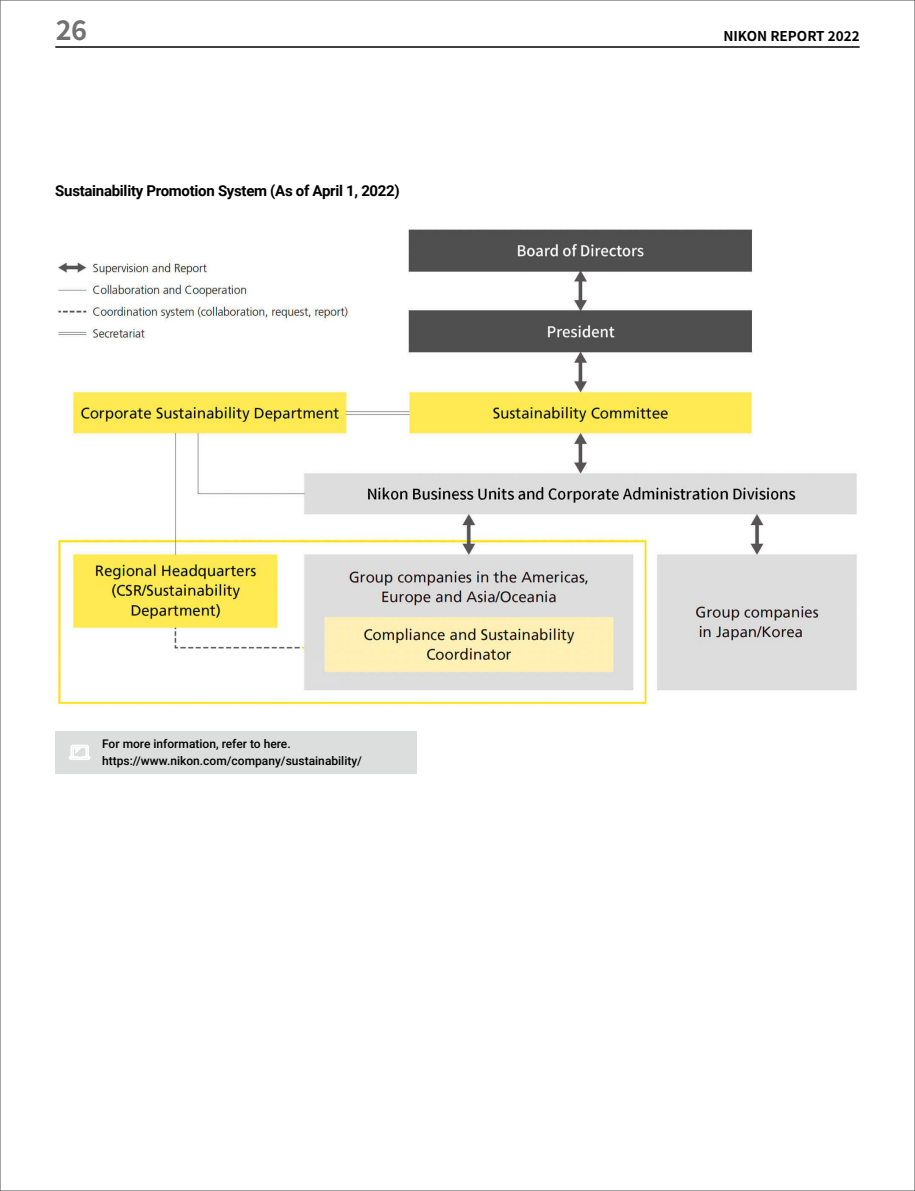
<style>
.page{position:relative;width:915px;height:1191px;background:#fff}
.page>*{position:absolute;margin:0;border:0;box-sizing:border-box;transform-origin:0 0}
.t1{font:700 27px "Noto Sans JP";color:#727171}
.t2{font:700 15px "Roboto";letter-spacing:-.02em;color:#000}
.t3{font:700 13.5px "Noto Sans JP";color:#000}
.t4{font:500 12px/16.5px "Roboto";color:#000}
</style>
<div class="page">
<img style="left:55px;top:229px;width:802px;height:477px">
<div style="left:55px;top:731px;width:362px;height:42px;background:#dcdddd"></div>
<svg style="left:69px;top:744px;width:21px;height:16px"></svg>
<hr style="left:55px;top:46px;width:804px;height:2px;background:#000">
<h1 class="t1" style="left:55px;top:15px;width:33px">26</h1>
<p class="t3" style="left:723px;top:29px;width:138px">NIKON REPORT 2022</p>
<p class="t2" style="left:55px;top:180px;width:346px">Sustainability Promotion System (As of April 1, 2022)</p>
<p class="t4" style="left:102px;top:735px;width:261px">For more information, refer to here. https://www.nikon.com/company/sustainability/</p>
</div>
